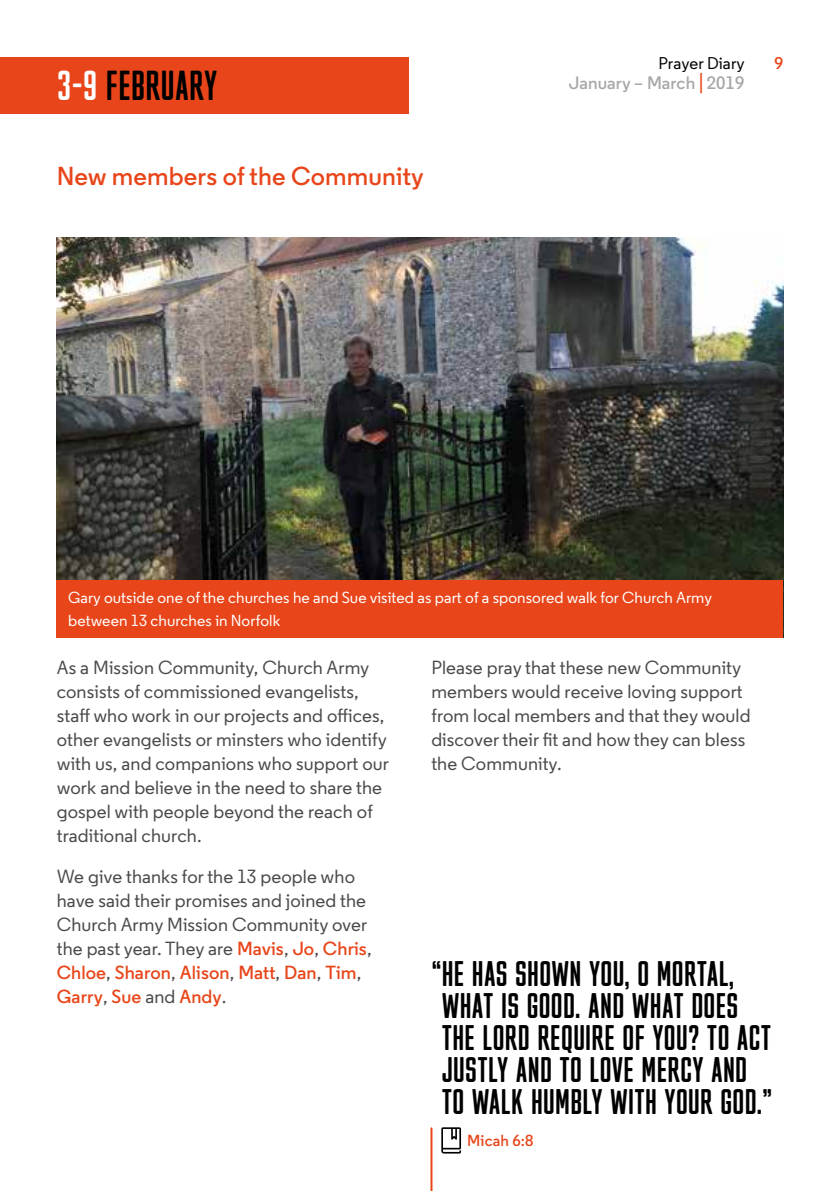
<style>
.page{position:relative;width:840px;height:1191px;background:#fff}
.page>*{position:absolute;margin:0;border:0;box-sizing:border-box;transform-origin:0 0}
.t1{font:40px "M Fred Rounded";letter-spacing:-.01em;color:#000}
.t2{font:34px/32px "M Fred Rounded";letter-spacing:-.01em;color:#000}
.t3{font:600 26px "Regular";letter-spacing:.005em;color:#e8461a}
.t4{font:500 19px/24px "Regular";letter-spacing:.005em;color:#4a4a49}
.t5{font:600 18px "Regular";letter-spacing:.005em;color:#a8a8a7}
.t6{font:500 17px "Regular";letter-spacing:.005em;color:#000}
.t7{font:600 17px "Regular";color:#e8461a}
.t8{font:500 16px/23px "Regular";letter-spacing:.005em;color:#fff}
.t9{font:600 16px "Regular";letter-spacing:.005em;color:#e8461a}
.s1{color:#fff}
.s2{font-size:23.8px;color:#e8461a}
.s3{font-weight:600;color:#e8461a}
</style>
<div class="page">
<div style="left:0;top:57px;width:408px;height:56px;background:#e8461a"></div>
<img style="left:57px;top:237px;width:725px;height:342px">
<svg style="left:441px;top:1127px;width:20px;height:26px"></svg>
<hr style="left:430px;top:1128px;width:2px;height:63px;background:#e8461a">
<div style="left:57px;top:579px;width:725px;height:58px;background:#e8461a"></div>
<h1 class="t1" style="left:57px;top:63px;width:162px"><span class="s1">3-9</span> FEBRUARY</h1>
<h3 class="t3" style="left:57px;top:159px;width:368px">New members of the Community</h3>
<p class="t6" style="left:658px;top:53px;width:88px">Prayer Diary</p>
<p class="t5" style="left:568px;top:72px;width:177px">January – March <span class="s2">|</span> 2019</p>
<p class="t7" style="left:774px;top:53px;width:10px">9</p>
<p class="t8" style="left:68px;top:586px;width:645px">Gary outside one of the churches he and Sue visited as part of a sponsored walk for Church Army between 13 churches in Norfolk</p>
<p class="t4" style="left:57px;top:655px;width:333px">As a Mission Community, Church Army consists of commissioned evangelists, staff who work in our projects and offices, other evangelists or minsters who identify with us, and companions who support our work and believe in the need to share the gospel with people beyond the reach of traditional church.</p>
<p class="t4" style="left:57px;top:864px;width:316px">We give thanks for the 13 people who have said their promises and joined the Church Army Mission Community over the past year. They are <span class="s3">Mavis</span>, <span class="s3">Jo</span>, <span class="s3">Chris</span>, <span class="s3">Chloe</span>, <span class="s3">Sharon</span>, <span class="s3">Alison</span>, <span class="s3">Matt</span>, <span class="s3">Dan</span>, <span class="s3">Tim</span>, <span class="s3">Garry</span>, <span class="s3">Sue</span> and <span class="s3">Andy</span>.</p>
<p class="t4" style="left:431px;top:655px;width:320px">Please pray that these new Community members would receive loving support from local members and that they would discover their fit and how they can bless the Community.</p>
<h2 class="t2" style="left:431px;top:956px;width:342px">“HE HAS SHOWN YOU, O MORTAL,<br>WHAT IS GOOD. AND WHAT DOES<br>THE LORD REQUIRE OF YOU? TO ACT<br>JUSTLY AND TO LOVE MERCY AND<br>TO WALK HUMBLY WITH YOUR GOD.”</h2>
<p class="t9" style="left:467px;top:1130px;width:67px">Micah 6:8</p>
</div>
